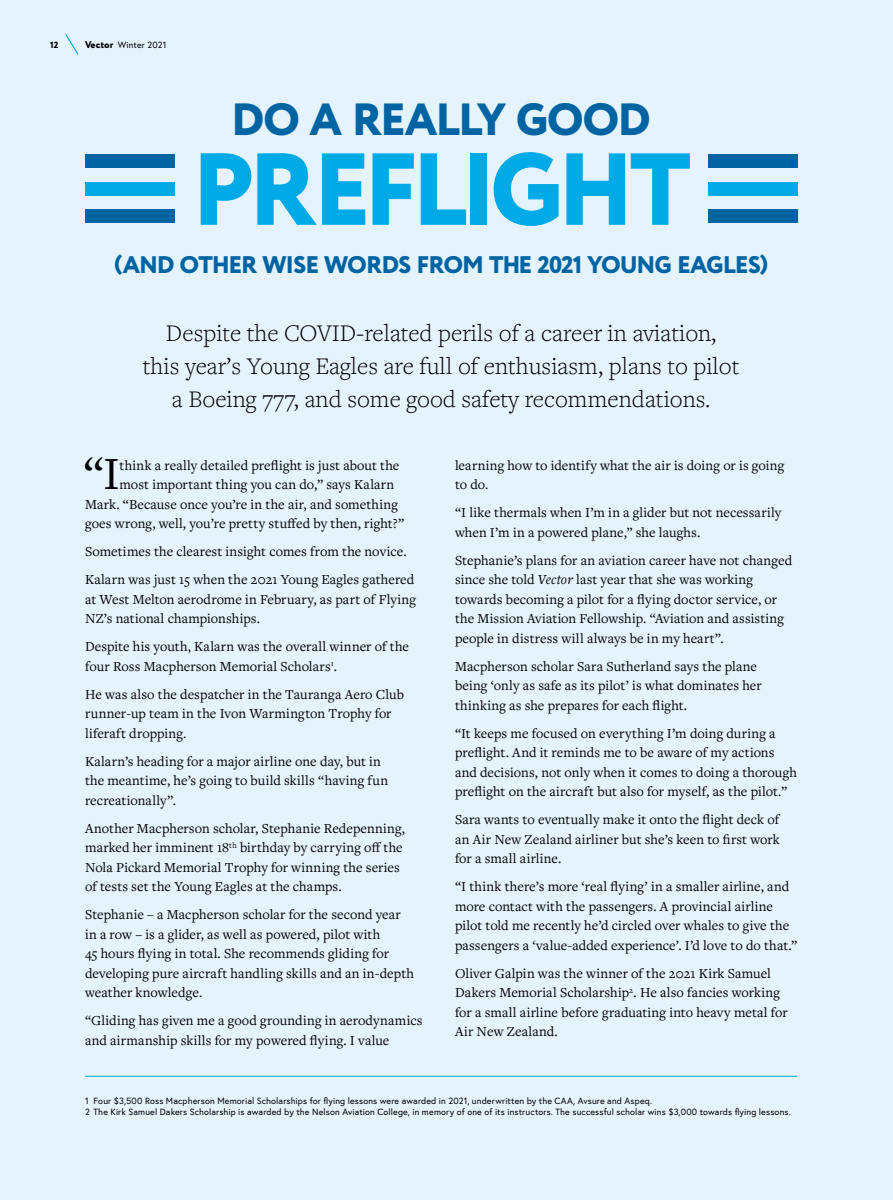
<style>
.page{position:relative;width:893px;height:1200px;background:#fff}
.page>*{position:absolute;margin:0;border:0;box-sizing:border-box;transform-origin:0 0}
.t1{font:800 102px "Circe";letter-spacing:-.065em;color:#00aae7}
.Body_-_first_para_sm{font:47.85px "Freight Text Pro";color:#000}
.t2{font:800 45px "Circe";letter-spacing:-.04em;color:#0063a2}
.Intro_Small{font:300 24.75px/33px "Freight Text Pro";color:#000;text-align:center}
.t3{font:800 24px "Circe";letter-spacing:-.04em;color:#0063a2}
.Body{font:14.25px/19.5px "Freight Text Pro";letter-spacing:.005em;color:#000}
.Body_-_first_para_sm-2{font:14.25px "Freight Text Pro";letter-spacing:.01em;color:#000}
.Footnote{font:9px "Europa";letter-spacing:.015em;color:#000}
.t4{font:800 9px "Circe";color:#000}
.s1{font-family:"Circe";font-weight:800;font-size:9.75px}
.s2{font-style:italic}
</style>
<div class="page">
<div style="left:0;top:0;width:893px;height:1199px;background:#e5f3fc"></div>
<hr style="left:85px;top:1075px;width:712px;height:1px;background:#00aae7">
<div style="left:85px;top:154px;width:89px;height:14px;background:#0063a2"></div>
<div style="left:708px;top:154px;width:89px;height:14px;background:#0063a2"></div>
<div style="left:85px;top:182px;width:89px;height:14px;background:#00aae7"></div>
<div style="left:708px;top:182px;width:89px;height:14px;background:#00aae7"></div>
<div style="left:85px;top:209px;width:89px;height:14px;background:#0063a2"></div>
<div style="left:708px;top:209px;width:89px;height:14px;background:#0063a2"></div>
<svg style="left:65px;top:34px;width:14px;height:21px"></svg>
<p class="t4" style="left:50px;top:38px;width:10px">12</p>
<p class="Footnote" style="left:85px;top:39px;width:83px"><span class="s1">Vector</span> Winter 2021</p>
<h1 class="t2" style="left:231px;top:89px;width:421px">DO A REALLY GOOD</h1>
<h1 class="t1" style="left:191px;top:121px;width:501px">PREFLIGHT</h1>
<h1 class="t3" style="left:114px;top:248px;width:655px">(AND OTHER WISE WORDS FROM THE 2021 YOUNG EAGLES)</h1>
<p class="Intro_Small" style="left:143px;top:315px;width:598px">Despite the COVID-related perils of a career in aviation,<br>this year’s Young Eagles are full of enthusiasm, plans to pilot a Boeing 777, and some good safety recommendations.</p>
<p class="Body_-_first_para_sm" style="left:83px;top:442px;width:38px">“I</p>
<p class="Body_-_first_para_sm-2" style="left:119px;top:455px;width:281px">think a really detailed preflight is just about the</p>
<p class="Body_-_first_para_sm-2" style="left:119px;top:475px;width:276px">most important thing you can do,” says Kalarn</p>
<p class="Body_-_first_para_sm-2" style="left:85px;top:494px;width:314px">Mark. “Because once you’re in the air, and something</p>
<p class="Body_-_first_para_sm-2" style="left:85px;top:514px;width:321px">goes wrong, well, you’re pretty stuffed by then, right?”</p>
<p class="Body" style="left:85px;top:541px;width:323px">Sometimes the clearest insight comes from the novice.</p>
<p class="Body" style="left:85px;top:569px;width:332px;text-align:justify">Kalarn was just 15 when the 2021 Young Eagles gathered at West Melton aerodrome in February, as part of Flying NZ’s national championships.</p>
<p class="Body" style="left:85px;top:636px;width:325px">Despite his youth, Kalarn was the overall winner of the four Ross Macpherson Memorial Scholars<sup>1</sup>.</p>
<p class="Body" style="left:85px;top:683px;width:320px">He was also the despatcher in the Tauranga Aero Club runner-up team in the Ivon Warmington Trophy for liferaft dropping.</p>
<p class="Body" style="left:85px;top:750px;width:305px">Kalarn’s heading for a major airline one day, but in the meantime, he’s going to build skills “having fun recreationally”.</p>
<p class="Body" style="left:85px;top:817px;width:322px">Another Macpherson scholar, Stephanie Redepenning, marked her imminent 18<sup>th</sup> birthday by carrying off the Nola Pickard Memorial Trophy for winning the series of tests set the Young Eagles at the champs.</p>
<p class="Body" style="left:85px;top:904px;width:331px">Stephanie – a Macpherson scholar for the second year in a row – is a glider, as well as powered, pilot with<br>45 hours flying in total. She recommends gliding for developing pure aircraft handling skills and an in-depth weather knowledge.</p>
<p class="Body" style="left:85px;top:1010px;width:339px">“Gliding has given me a good grounding in aerodynamics and airmanship skills for my powered flying. I value</p>
<p class="Body" style="left:455px;top:454px;width:331px">learning how to identify what the air is doing or is going to do.</p>
<p class="Body" style="left:455px;top:502px;width:328px">“I like thermals when I’m in a glider but not necessarily when I’m in a powered plane,” she laughs.</p>
<p class="Body" style="left:455px;top:549px;width:339px">Stephanie’s plans for an aviation career have not changed since she told <span class="s2">Vector</span> last year that she was working towards becoming a pilot for a flying doctor service, or the Mission Aviation Fellowship. “Aviation and assisting people in distress will always be in my heart”.</p>
<p class="Body" style="left:455px;top:655px;width:308px">Macpherson scholar Sara Sutherland says the plane being ‘only as safe as its pilot’ is what dominates her thinking as she prepares for each flight.</p>
<p class="Body" style="left:455px;top:722px;width:343px">“It keeps me focused on everything I’m doing during a preflight. And it reminds me to be aware of my actions and decisions, not only when it comes to doing a thorough preflight on the aircraft but also for myself, as the pilot.”</p>
<p class="Body" style="left:455px;top:809px;width:326px;text-align:justify">Sara wants to eventually make it onto the flight deck of an Air New Zealand airliner but she’s keen to first work for a small airline.</p>
<p class="Body" style="left:455px;top:876px;width:344px">“I think there’s more ‘real flying’ in a smaller airline, and more contact with the passengers. A provincial airline pilot told me recently he’d circled over whales to give the passengers a ‘value-added experience’. I’d love to do that.”</p>
<p class="Body" style="left:455px;top:962px;width:334px">Oliver Galpin was the winner of the 2021 Kirk Samuel Dakers Memorial Scholarship<sup>2</sup>. He also fancies working for a small airline before graduating into heavy metal for Air New Zealand.</p>
<p class="Footnote" style="left:85px;top:1094px;width:569px">1 Four $3,500 Ross Macpherson Memorial Scholarships for flying lessons were awarded in 2021, underwritten by the CAA, Avsure and Aspeq.</p>
<p class="Footnote" style="left:85px;top:1105px;width:707px">2 The Kirk Samuel Dakers Scholarship is awarded by the Nelson Aviation College, in memory of one of its instructors. The successful scholar wins $3,000 towards flying lessons.</p>
</div>
